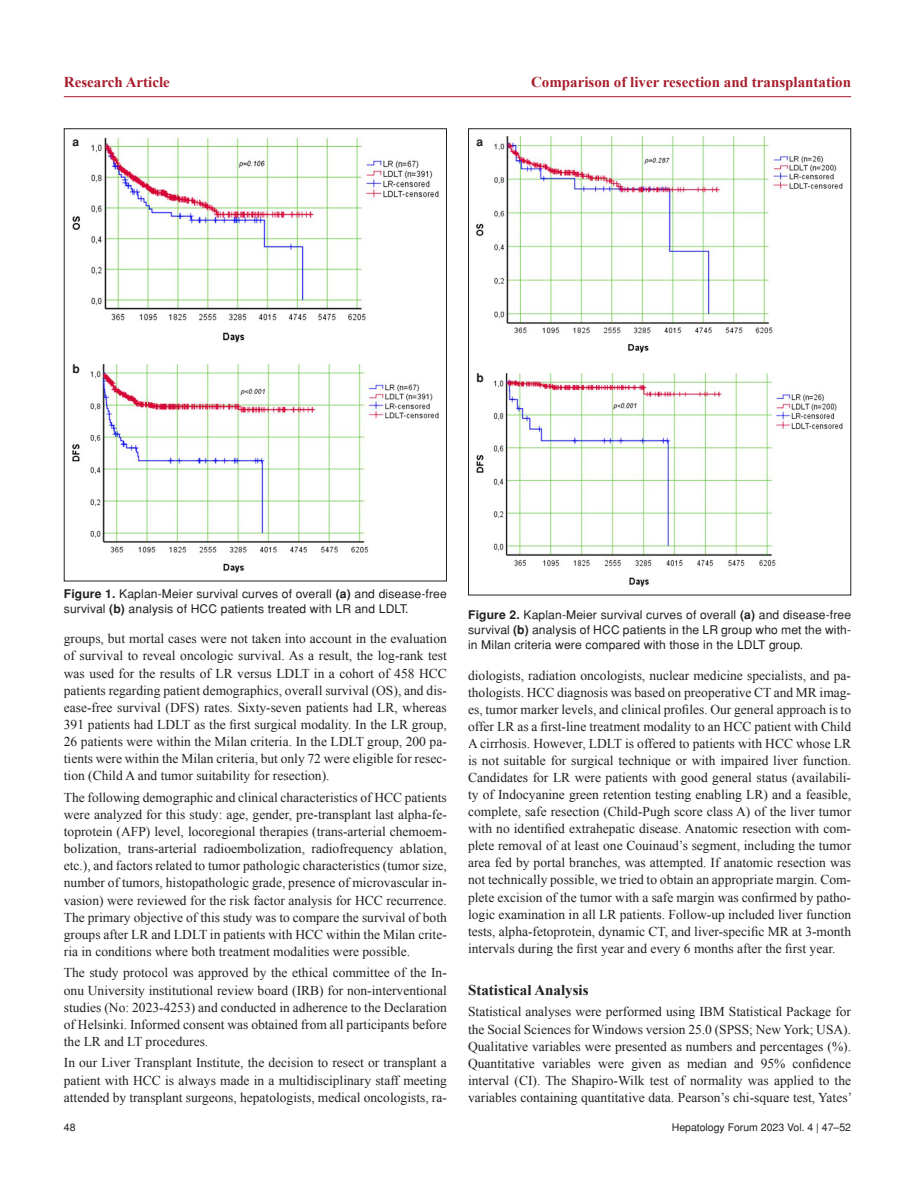
<style>
.page{position:relative;width:915px;height:1191px;background:#fff}
.page>*{position:absolute;margin:0;border:0;box-sizing:border-box;transform-origin:0 0}
.t1{font:700 15px "Times New Roman";color:#a81d2c}
.IKINCI_ARABASLIK{font:700 15px "Times New Roman";color:#231f20}
.ANA_METIN{font:13.5px/17.1px "Times New Roman";color:#231f20;text-align:justify}
.t2{font:12px/15px "Helvetica Normal Tr";letter-spacing:.01em;color:#231f20}
.t3{font:700 12px "Helvetica Tr";color:#231f20}
.t4{font:10.5px "Helvetica Normal Tr";color:#231f20}
.s1{font-family:"Helvetica Tr";font-weight:700}
</style>
<div class="page">
<hr style="left:64px;top:96px;width:786px;height:1px;background:#a81d2c">
<img style="left:72px;top:137px;width:366px;height:206px">
<img style="left:72px;top:364px;width:366px;height:209px">
<img style="left:476px;top:137px;width:366px;height:215px">
<img style="left:476px;top:374px;width:366px;height:213px">
<p class="t1" style="left:64px;top:71px;width:107px">Research Article</p>
<p class="t1" style="left:531px;top:71px;width:321px">Comparison of liver resection and transplantation</p>
<p class="t3" style="left:72px;top:134px;width:8px">a</p>
<p class="t3" style="left:476px;top:134px;width:8px">a</p>
<p class="t3" style="left:72px;top:361px;width:9px">b</p>
<p class="t3" style="left:476px;top:371px;width:9px">b</p>
<p class="t2" style="left:64px;top:586px;width:384px"><span class="s1">Figure 1.</span> Kaplan-Meier survival curves of overall <span class="s1">(a)</span> and disease-free survival <span class="s1">(b)</span> analysis of HCC patients treated with LR and LDLT.</p>
<p class="ANA_METIN" style="left:64px;top:630px;width:384px">groups, but mortal cases were not taken into account in the evaluation of survival to reveal oncologic survival. As a result, the log-rank test was used for the results of LR versus LDLT in a cohort of 458 HCC patients regarding patient demographics, overall survival (OS), and dis&shy;ease-free survival (DFS) rates. Sixty-seven patients had LR, whereas 391 patients had LDLT as the first surgical modality. In the LR group, 26 patients were within the Milan criteria. In the LDLT group, 200 pa&shy;tients were within the Milan criteria, but only 72 were eligible for resec&shy;tion (Child A and tumor suitability for resection).</p>
<p class="ANA_METIN" style="left:64px;top:788px;width:384px">The following demographic and clinical characteristics of HCC patients were analyzed for this study: age, gender, pre-transplant last alpha-fe&shy;toprotein (AFP) level, locoregional therapies (trans-arterial chemoem&shy;bolization, trans-arterial radioembolization, radiofrequency ablation, etc.), and factors related to tumor pathologic characteristics (tumor size, number of tumors, histopathologic grade, presence of microvascular in&shy;vasion) were reviewed for the risk factor analysis for HCC recurrence.<br>The primary objective of this study was to compare the survival of both groups after LR and LDLT in patients with HCC within the Milan crite&shy;ria in conditions where both treatment modalities were possible.</p>
<p class="ANA_METIN" style="left:64px;top:964px;width:384px">The study protocol was approved by the ethical committee of the In&shy;onu University institutional review board (IRB) for non-interventional studies (No: 2023-4253) and conducted in adherence to the Declaration of Helsinki. Informed consent was obtained from all participants before the LR and LT procedures.</p>
<p class="ANA_METIN" style="left:64px;top:1054px;width:384px">In our Liver Transplant Institute, the decision to resect or transplant a patient with HCC is always made in a multidisciplinary staff meeting attended by transplant surgeons, hepatologists, medical oncologists, ra-</p>
<p class="t2" style="left:468px;top:607px;width:384px;text-align:justify"><span class="s1">Figure 2.</span> Kaplan-Meier survival curves of overall <span class="s1">(a)</span> and disease-free survival <span class="s1">(b)</span> analysis of HCC patients in the LR group who met the with&shy;in Milan criteria were compared with those in the LDLT group.</p>
<p class="ANA_METIN" style="left:468px;top:667px;width:384px">diologists, radiation oncologists, nuclear medicine specialists, and pa&shy;thologists. HCC diagnosis was based on preoperative CT and MR imag&shy;es, tumor marker levels, and clinical profiles. Our general approach is to offer LR as a first-line treatment modality to an HCC patient with Child A cirrhosis. However, LDLT is offered to patients with HCC whose LR is not suitable for surgical technique or with impaired liver function.<br>Candidates for LR were patients with good general status (availabili&shy;ty of Indocyanine green retention testing enabling LR) and a feasible, complete, safe resection (Child-Pugh score class A) of the liver tumor with no identified extrahepatic disease. Anatomic resection with com&shy;plete removal of at least one Couinaud’s segment, including the tumor area fed by portal branches, was attempted. If anatomic resection was not technically possible, we tried to obtain an appropriate margin. Com&shy;plete excision of the tumor with a safe margin was confirmed by patho&shy;logic examination in all LR patients. Follow-up included liver function tests, alpha-fetoprotein, dynamic CT, and liver-specific MR at 3-month intervals during the first year and every 6 months after the first year.</p>
<p class="IKINCI_ARABASLIK" style="left:468px;top:979px;width:122px">Statistical Analysis</p>
<p class="ANA_METIN" style="left:468px;top:1003px;width:385px">Statistical analyses were performed using IBM Statistical Package for the Social Sciences for Windows version 25.0 (SPSS; New York; USA).<br>Qualitative variables were presented as numbers and percentages (%).<br>Quantitative variables were given as median and 95% confidence interval (CI). The Shapiro-Wilk test of normality was applied to the variables containing quantitative data. Pearson’s chi-square test, Yates’</p>
<p class="t4" style="left:64px;top:1120px;width:13px">48</p>
<p class="t4" style="left:671px;top:1120px;width:181px">Hepatology Forum 2023 Vol. 4 | 47–52</p>
</div>
